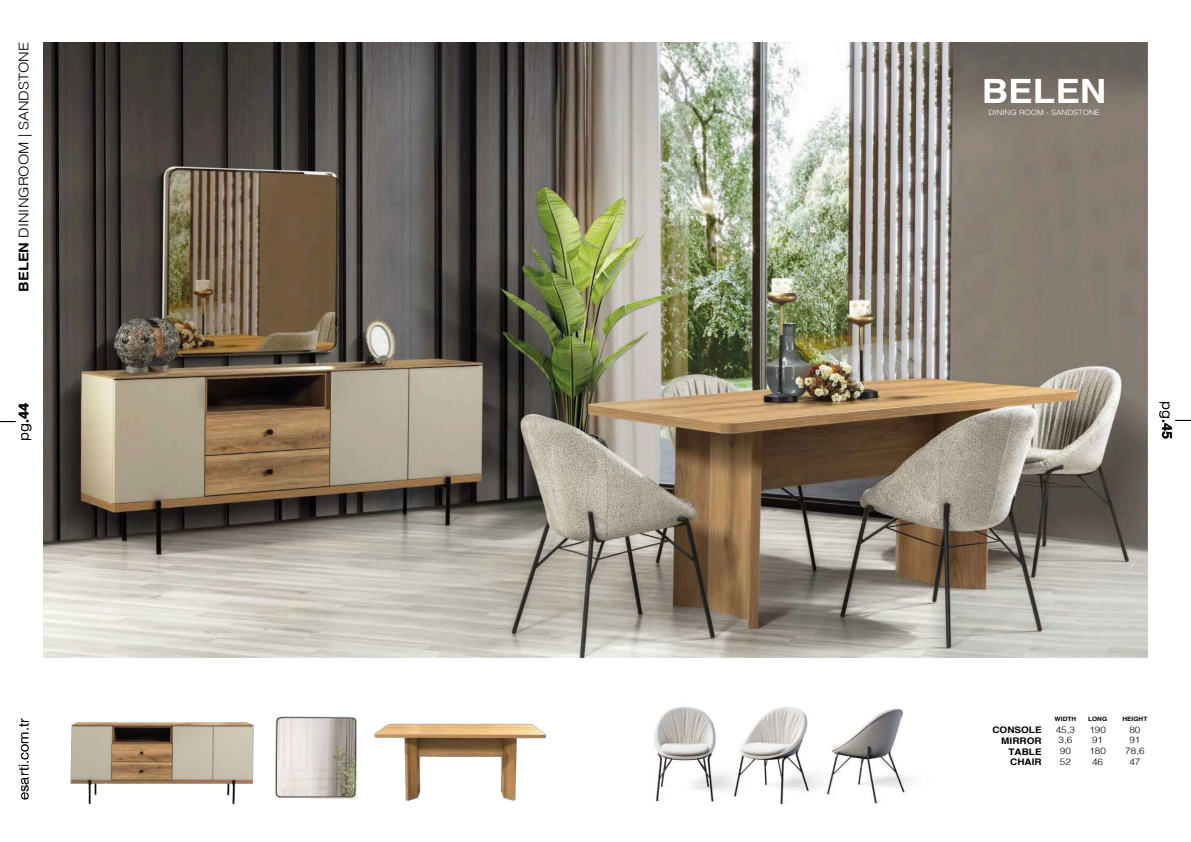
<style>
.page{position:relative;width:1191px;height:842px;background:#fff}
.page>*{position:absolute;margin:0;border:0;box-sizing:border-box;transform-origin:0 0}
.t1{font:700 33.5px "Helvetica";color:#fff;scale:1.1 1}
.t2{font:300 13.4px "Helvetica";color:#000;scale:1.1 1}
.t3{font:700 13.4px "Helvetica";color:#000;scale:1.1 1}
.t4{font:300 9.1px/10.9px "Helvetica";color:#000;text-align:center;scale:1.1 1}
.t5{font:700 9.1px/10.9px "Helvetica";color:#000;text-align:right;scale:1.1 1}
.t6{font:300 7.4px "Helvetica";color:#fff;scale:1.1 1}
.t7{font:700 6px "Helvetica";color:#000;scale:1.1 1}
.s1{font-weight:700}
.s2{font-weight:300}
</style>
<div class="page">
<svg style="left:0;top:421px;width:16px;height:1px"></svg>
<svg style="left:1175px;top:420px;width:16px;height:1px"></svg>
<img style="left:44px;top:43px;width:1103px;height:614px">
<img style="left:654px;top:707px;width:30px;height:95px">
<img style="left:684px;top:706px;width:94px;height:96px">
<img style="left:778px;top:707px;width:133px;height:98px">
<img style="left:70px;top:721px;width:184px;height:84px">
<img style="left:275px;top:716px;width:52px;height:83px">
<img style="left:327px;top:657px;width:265px;height:144px">
<p class="t2" style="left:12px;top:292px;width:229px;rotate:-90deg"><span class="s1">BELEN</span> DININGROOM | SANDSTONE</p>
<p class="t3" style="left:18px;top:441px;width:36px;rotate:-90deg"><span class="s2">pg</span>.44</p>
<p class="t2" style="left:18px;top:800px;width:76px;rotate:-90deg">esarti.com.tr</p>
<h1 class="t1" style="left:981px;top:78px;width:115px">BELEN</h1>
<p class="t6" style="left:988px;top:106px;width:103px">DINING ROOM - SANDSTONE</p>
<p class="t3" style="left:1172px;top:401px;width:36px;rotate:90deg"><span class="s2">pg</span>.45</p>
<p class="t7" style="left:1054px;top:716px;width:21px">WIDTH</p>
<p class="t7" style="left:1088px;top:716px;width:19px">LONG</p>
<p class="t7" style="left:1122px;top:716px;width:24px">HEIGHT</p>
<p class="t5" style="left:992px;top:725px;width:46px">CONSOLE<br>MIRROR<br>TABLE<br>CHAIR</p>
<p class="t4" style="left:1055px;top:725px;width:19px">45,3<br>3,6<br>90<br>52</p>
<p class="t4" style="left:1089px;top:725px;width:17px">190<br>91<br>180<br>46</p>
<p class="t4" style="left:1125px;top:725px;width:19px">80<br>91<br>78,6<br>47</p>
</div>
